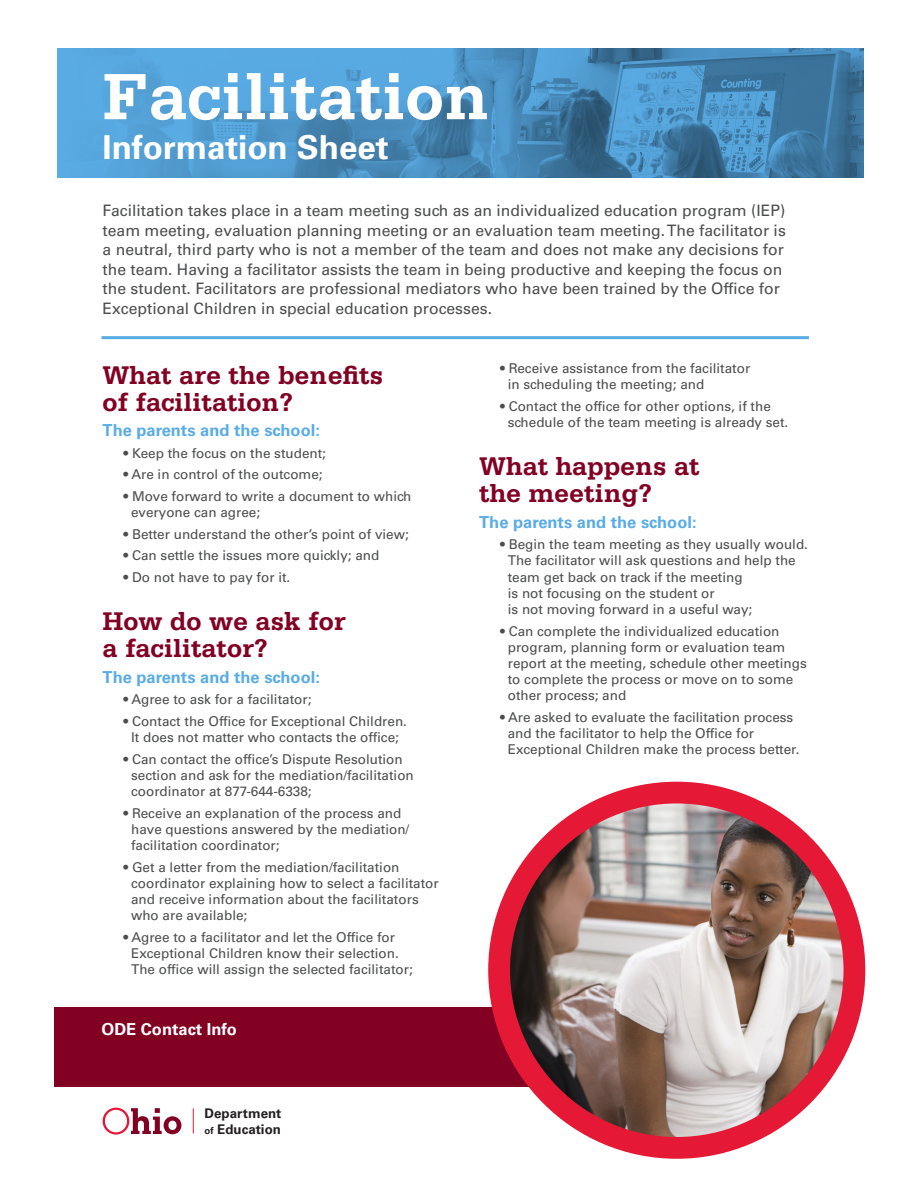
<style>
.page{position:relative;width:918px;height:1188px;background:#fff}
.page>*{position:absolute;margin:0;border:0;box-sizing:border-box;transform-origin:0 0}
.t1{font:700 69px "Serifa";color:#fff}
.t2{font:700 33px "Univers";color:#fff}
.t3{font:700 27px/27px "Serifa";color:#820123}
.t4{font:700 16.5px "Univers LT Std";color:#5aace5}
.t5{font:700 16.5px "Univers LT Std";color:#fff}
.t6{font:15.75px/19.5px "Univers LT Std";color:#4b4c4d}
.t7{font:13.5px/16.2px "Univers LT Std";color:#4b4c4d}
.t8{font:700 13.35px/16px "Univers";color:#231f20}
.s1{font-size:9.6px}
</style>
<div class="page">
<svg style="left:566px;top:48px;width:298px;height:130px;background:#4280ad"></svg>
<svg style="left:57px;top:48px;width:509px;height:130px;background:#4f99cd"></svg>
<hr style="left:102px;top:336px;width:707px;height:3px;background:#5aace5">
<svg style="left:103px;top:1108px;width:78px;height:27px"></svg>
<svg style="left:193px;top:1108px;width:1px;height:25px"></svg>
<div style="left:54px;top:1007px;width:612px;height:79px;background:#820123"></div>
<img style="left:508px;top:793px;width:346px;height:355px">
<div style="left:488px;top:782px;width:377px;height:377px;border:22px solid #e51836;border-radius:50%"></div>
<p class="t1" style="left:103px;top:56px;width:389px">Facilitation</p>
<p class="t2" style="left:103px;top:126px;width:288px">Information Sheet</p>
<p class="t6" style="left:103px;top:201px;width:685px">Facilitation takes place in a team meeting such as an individualized education program (IEP) team meeting, evaluation planning meeting or an evaluation team meeting. The facilitator is a neutral, third party who is not a member of the team and does not make any decisions for the team. Having a facilitator assists the team in being productive and keeping the focus on the student. Facilitators are professional mediators who have been trained by the Office for Exceptional Children in special education processes.</p>
<p class="t3" style="left:103px;top:361px;width:282px">What are the benefits of facilitation?</p>
<p class="t4" style="left:103px;top:421px;width:219px">The parents and the school:</p>
<p class="t7" style="left:124px;top:445px;width:204px">• Keep the focus on the student;</p>
<p class="t7" style="left:124px;top:466px;width:201px">• Are in control of the outcome;</p>
<p class="t7" style="left:131px;top:488px;width:282px;text-indent:-8px">• Move forward to write a document to which everyone can agree;</p>
<p class="t7" style="left:124px;top:526px;width:287px">• Better understand the other’s point of view;</p>
<p class="t7" style="left:124px;top:547px;width:257px">• Can settle the issues more quickly; and</p>
<p class="t7" style="left:124px;top:569px;width:168px">• Do not have to pay for it.</p>
<p class="t3" style="left:103px;top:608px;width:245px">How do we ask for a facilitator?</p>
<p class="t4" style="left:103px;top:667px;width:219px">The parents and the school:</p>
<p class="t7" style="left:124px;top:691px;width:189px">• Agree to ask for a facilitator;</p>
<p class="t7" style="left:124px;top:713px;width:285px;text-align:center">• Contact the Office for Exceptional Children.<br>It does not matter who contacts the office;</p>
<p class="t7" style="left:131px;top:751px;width:284px;text-indent:-8px">• Can contact the office’s Dispute Resolution section and ask for the mediation/facilitation coordinator at 877-644-6338;</p>
<p class="t7" style="left:131px;top:805px;width:280px;text-indent:-8px">• Receive an explanation of the process and have questions answered by the mediation/ facilitation coordinator;</p>
<p class="t7" style="left:131px;top:859px;width:309px;text-indent:-8px">• Get a letter from the mediation/facilitation coordinator explaining how to select a facilitator and receive information about the facilitators who are available;</p>
<p class="t7" style="left:131px;top:929px;width:283px;text-indent:-8px">• Agree to a facilitator and let the Office for<br>Exceptional Children know their selection.<br>The office will assign the selected facilitator;</p>
<p class="t5" style="left:102px;top:1020px;width:137px">ODE Contact Info</p>
<p class="t8" style="left:205px;top:1105px;width:78px">Department <span class="s1">of</span> Education</p>
<p class="t7" style="left:508px;top:360px;width:244px;text-indent:-8px">• Receive assistance from the facilitator in scheduling the meeting; and</p>
<p class="t7" style="left:508px;top:398px;width:282px;text-indent:-8px">• Contact the office for other options, if the schedule of the team meeting is already set.</p>
<p class="t3" style="left:479px;top:453px;width:222px">What happens at the meeting?</p>
<p class="t4" style="left:479px;top:512px;width:219px">The parents and the school:</p>
<p class="t7" style="left:508px;top:536px;width:302px;text-indent:-8px">• Begin the team meeting as they usually would.<br>The facilitator will ask questions and help the team get back on track if the meeting<br>is not focusing on the student or<br>is not moving forward in a useful way;</p>
<p class="t7" style="left:508px;top:623px;width:301px;text-indent:-8px">• Can complete the individualized education program, planning form or evaluation team report at the meeting, schedule other meetings to complete the process or move on to some other process; and</p>
<p class="t7" style="left:508px;top:709px;width:293px;text-indent:-8px">• Are asked to evaluate the facilitation process and the facilitator to help the Office for<br>Exceptional Children make the process better.</p>
</div>
